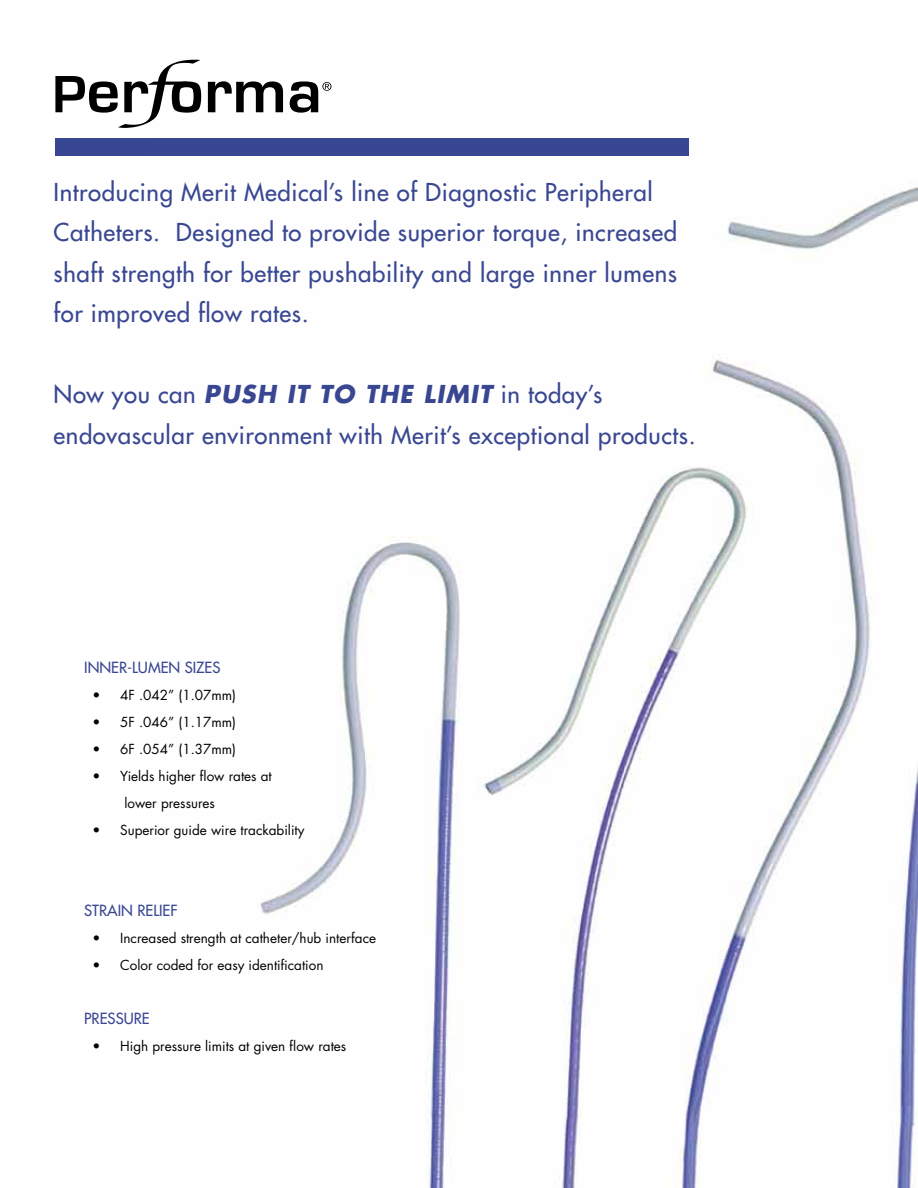
<style>
.page{position:relative;width:918px;height:1188px;background:#fff}
.page>*{position:absolute;margin:0;border:0;box-sizing:border-box;transform-origin:0 0}
.t1{font:24px/40.5px "Futura";letter-spacing:.025em;color:#394792}
.t2{font:15px "Futura";color:#394792}
.t3{font:13.5px/27px "Futura";color:#000}
.s1{font-weight:700;font-style:italic}
</style>
<div class="page">
<img style="left:151px;top:82px;width:767px;height:1106px">
<svg style="left:55px;top:60px;width:146px;height:68px"></svg>
<svg style="left:208px;top:81px;width:75px;height:31px"></svg>
<svg style="left:290px;top:81px;width:41px;height:32px"></svg>
<div style="left:55px;top:139px;width:634px;height:17px;background:#394792"></div>
<p class="t1" style="left:54px;top:172px;width:625px">Introducing Merit Medical’s line of Diagnostic Peripheral Catheters. Designed to provide superior torque, increased shaft strength for better pushability and large inner lumens for improved flow rates.</p>
<p class="t1" style="left:54px;top:374px;width:644px">Now you can <span class="s1">PUSH IT TO THE LIMIT</span> in today’s endovascular environment with Merit’s exceptional products.</p>
<p class="t2" style="left:84px;top:658px;width:138px">Inn er-lumen sizes</p>
<p class="t3" style="left:93px;top:682px;width:145px">• 4F .042” (1.07mm)</p>
<p class="t3" style="left:93px;top:709px;width:145px">• 5F .046” (1.17mm)</p>
<p class="t3" style="left:93px;top:736px;width:145px">• 6F .054” (1.37mm)</p>
<p class="t3" style="left:124px;top:763px;width:149px;text-indent:-32px">• Yields higher flow rates at lower pressures</p>
<p class="t3" style="left:93px;top:817px;width:213px">• Superior guide wire trackability</p>
<p class="t2" style="left:84px;top:901px;width:95px">Strain Relief</p>
<p class="t3" style="left:93px;top:925px;width:285px">• Increased strength at catheter/hub interface</p>
<p class="t3" style="left:93px;top:952px;width:233px">• Color coded for easy identification</p>
<p class="t2" style="left:84px;top:1009px;width:67px">Pressure</p>
<p class="t3" style="left:93px;top:1033px;width:255px">• High pressure limits at given flow rates</p>
</div>
